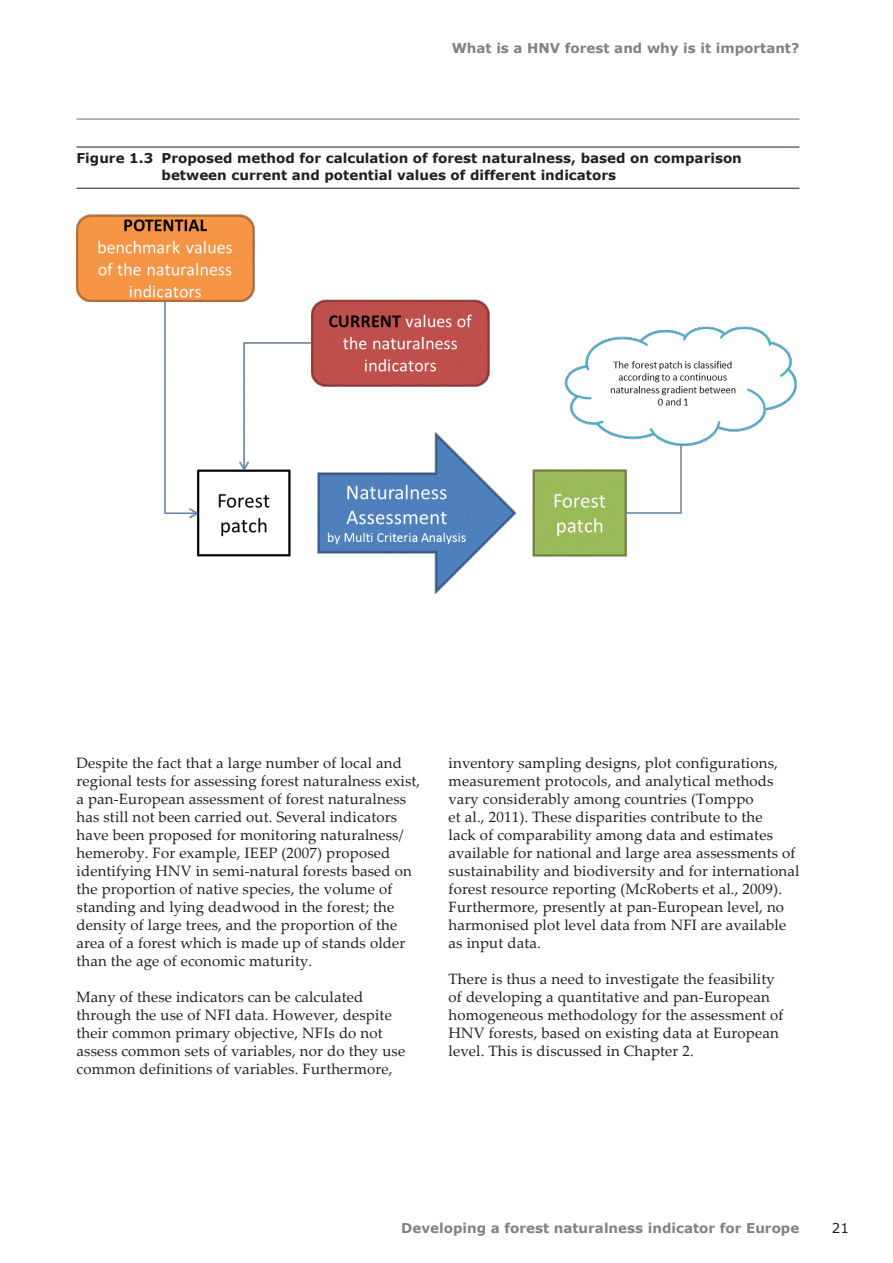
<style>
.page{position:relative;width:893px;height:1263px;background:#fff}
.page>*{position:absolute;margin:0;border:0;box-sizing:border-box;transform-origin:0 0}
.Body_Text{font:15px/18px "Palatino Linotype";letter-spacing:.01em;color:#231f20}
.Figure_Title{font:700 13.5px/16.5px "Verdana";color:#231f20}
.t1{font:700 13.5px "Verdana";color:#808285}
.t2{font:13.5px "Verdana";color:#231f20}
</style>
<div class="page">
<hr style="left:77px;top:119px;width:722px;height:1px;background:#6c6d70">
<img style="left:77px;top:214px;width:719px;height:380px">
<hr style="left:77px;top:147px;width:722px;height:1px;background:#231f20">
<hr style="left:77px;top:188px;width:722px;height:1px;background:#231f20">
<p class="t1" style="left:452px;top:39px;width:349px">What is a HNV forest and why is it important?</p>
<p class="Figure_Title" style="left:162px;top:150px;width:582px;text-indent:-85px">Figure 1.3 Proposed method for calculation of forest naturalness, based on comparison between current and potential values of different indicators</p>
<p class="Body_Text" style="left:77px;top:753px;width:345px">Despite the fact that a large number of local and regional tests for assessing forest naturalness exist, a pan-European assessment of forest naturalness has still not been carried out. Several indicators have been proposed for monitoring naturalness/ hemeroby. For example, IEEP (2007) proposed identifying HNV in semi-natural forests based on the proportion of native species, the volume of standing and lying deadwood in the forest; the density of large trees, and the proportion of the area of a forest which is made up of stands older than the age of economic maturity.</p>
<p class="Body_Text" style="left:77px;top:987px;width:330px">Many of these indicators can be calculated through the use of NFI data. However, despite their common primary objective, NFIs do not assess common sets of variables, nor do they use common definitions of variables. Furthermore,</p>
<p class="Body_Text" style="left:449px;top:753px;width:352px">inventory sampling designs, plot configurations, measurement protocols, and analytical methods vary considerably among countries (Tomppo<br>et al., 2011). These disparities contribute to the<br>lack of comparability among data and estimates available for national and large area assessments of sustainability and biodiversity and for international forest resource reporting (McRoberts et al., 2009).<br>Furthermore, presently at pan-European level, no harmonised plot level data from NFI are available as input data.</p>
<p class="Body_Text" style="left:449px;top:969px;width:336px">There is thus a need to investigate the feasibility of developing a quantitative and pan-European homogeneous methodology for the assessment of HNV forests, based on existing data at European level. This is discussed in Chapter 2.</p>
<p class="t1" style="left:401px;top:1219px;width:400px">Developing a forest naturalness indicator for Europe</p>
<p class="t2" style="left:832px;top:1219px;width:19px">21</p>
</div>
